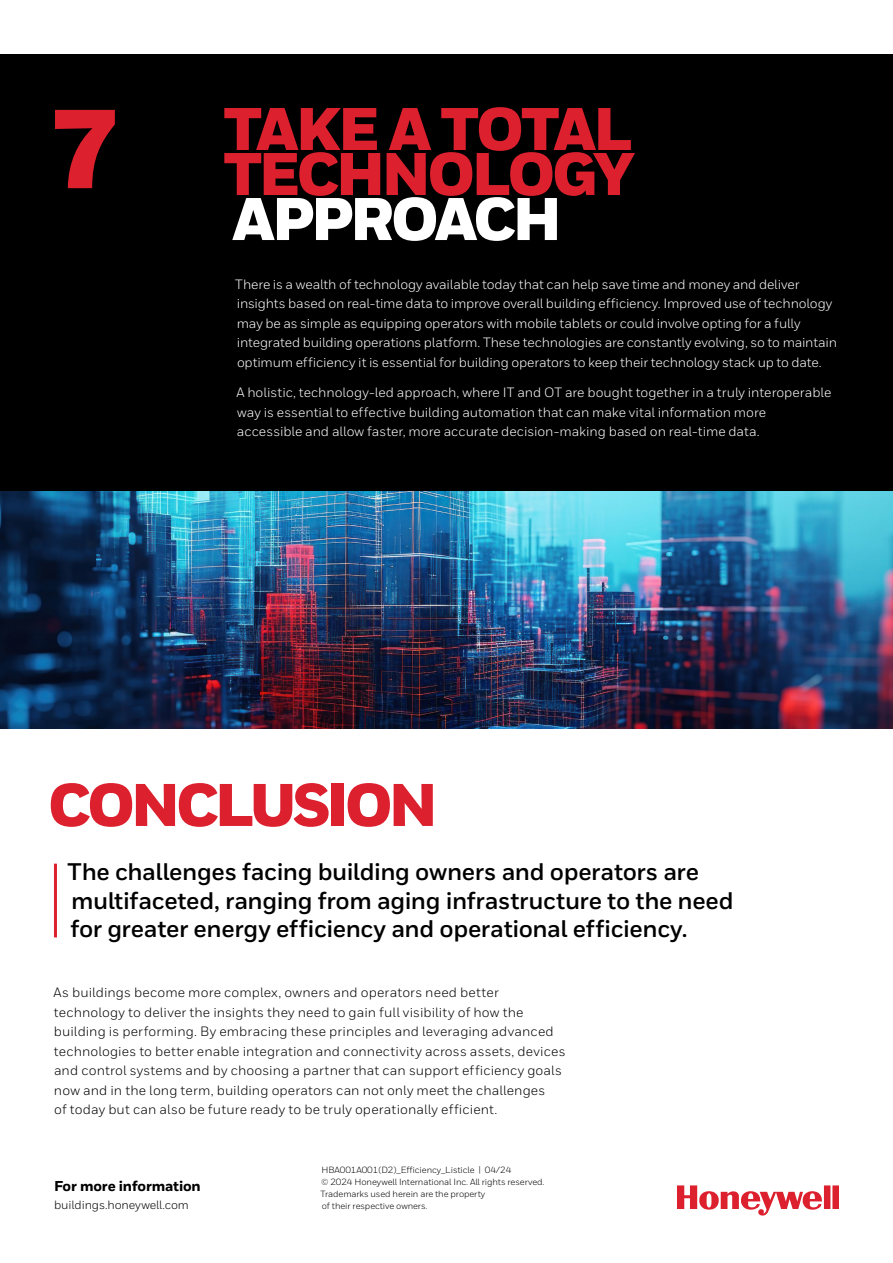
<style>
.page{position:relative;width:893px;height:1263px;background:#fff}
.page>*{position:absolute;margin:0;border:0;box-sizing:border-box;transform-origin:0 0}
.t1{font:900 111.9px "Honeywell Sans";color:#dc202e}
.t2{font:900 60px/45px "Honeywell Sans";letter-spacing:-.065em;color:#dc202e}
.t3{font:900 60px "Honeywell Sans";letter-spacing:-.065em;color:#fff}
.t4{font:700 24px/28.5px "Honeywell Sans";letter-spacing:-.015em;color:#000}
.t5{font:800 14.25px "Honeywell Sans";letter-spacing:-.01em;color:#000}
.t6{font:13.5px/19.5px "Honeywell Sans";letter-spacing:-.005em;color:#fff}
.t7{font:13.5px/19.5px "Honeywell Sans";letter-spacing:.01em;color:#000}
.t8{font:12px "Honeywell Sans";letter-spacing:-.01em;color:#000}
.t9{font:9px/12px "Honeywell Sans";letter-spacing:-.01em;color:#000}
</style>
<div class="page">
<img style="left:0;top:490px;width:893px;height:238px">
<div style="left:0;top:54px;width:893px;height:436px;background:#000"></div>
<svg style="left:677px;top:1185px;width:162px;height:31px"></svg>
<hr style="left:54px;top:864px;width:3px;height:73px;background:#dc202e">
<h1 class="t1" style="left:50px;top:80px;width:71px">7</h1>
<h2 class="t2" style="left:223px;top:109px;width:413px">TAKE A TOTAL<br>TECHNOLOGY</h2>
<h2 class="t3" style="left:232px;top:182px;width:332px">APPROACH</h2>
<p class="t6" style="left:235px;top:274px;width:603px">There is a wealth of technology available today that can help save time and money and deliver insights based on real-time data to improve overall building efficiency. Improved use of technology may be as simple as equipping operators with mobile tablets or could involve opting for a fully integrated building operations platform. These technologies are constantly evolving, so to maintain optimum efficiency it is essential for building operators to keep their technology stack up to date.</p>
<p class="t6" style="left:236px;top:383px;width:596px">A holistic, technology-led approach, where IT and OT are bought together in a truly interoperable way is essential to effective building automation that can make vital information more accessible and allow faster, more accurate decision-making based on real-time data.</p>
<h2 class="t2" style="left:48px;top:785px;width:391px">CONCLUSION</h2>
<h3 class="t4" style="left:68px;top:858px;width:667px">The challenges facing building owners and operators are multifaceted, ranging from aging infrastructure to the need for greater energy efficiency and operational efficiency.</h3>
<p class="t7" style="left:54px;top:983px;width:514px">As buildings become more complex, owners and operators need better technology to deliver the insights they need to gain full visibility of how the building is performing. By embracing these principles and leveraging advanced technologies to better enable integration and connectivity across assets, devices and control systems and by choosing a partner that can support efficiency goals now and in the long term, building operators can not only meet the challenges<br>of today but can also be future ready to be truly operationally efficient.</p>
<p class="t5" style="left:54px;top:1177px;width:148px">For more information</p>
<p class="t8" style="left:54px;top:1198px;width:136px">buildings.honeywell.com</p>
<p class="t9" style="left:321px;top:1164px;width:225px">HBA001A001(D2)_Efficiency_Listicle | 04/24<br>© 2024 Honeywell International Inc. All rights reserved.<br>Trademarks used herein are the property<br>of their respective owners.</p>
</div>
